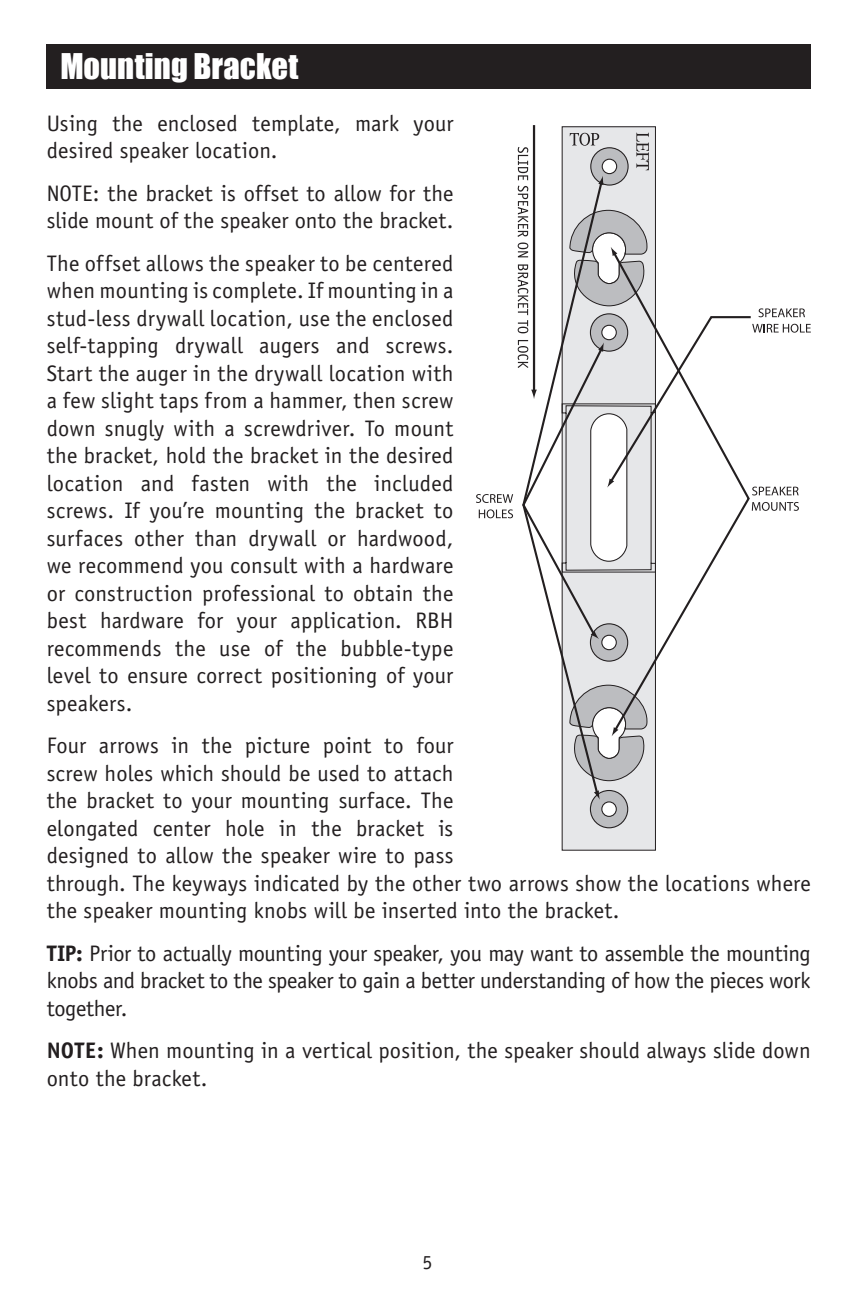
<style>
.page{position:relative;width:855px;height:1305px;background:#fff}
.page>*{position:absolute;margin:0;border:0;box-sizing:border-box;transform-origin:0 0}
.t1{font:32.5px "Impact";color:#fff}
.t2{font:22.5px/27.5px "Officina Sans";letter-spacing:.005em;color:#231f20}
.t3{font:20px "Officina Sans";color:#231f20}
.s1{font-weight:700}
</style>
<div class="page">
<div style="left:47px;top:44px;width:764px;height:45px;background:#231f20"></div>
<div style="left:562px;top:127px;width:93px;height:723px;background:#e6e7e9"></div>
<div style="left:590px;top:791px;width:38px;height:37px;background:#bcbdc0;border-radius:50%"></div>
<div style="left:590px;top:790px;width:38px;height:38px;border:1px solid #231f20;border-radius:50%"></div>
<div style="left:602px;top:802px;width:14px;height:14px;background:#fff;border-radius:50%"></div>
<div style="left:601px;top:801px;width:16px;height:16px;border:1px solid #231f20;border-radius:50%"></div>
<hr style="left:533px;top:125px;width:2px;height:267px;background:#231f20">
<svg style="left:594px;top:790px;width:6px;height:10px"></svg>
<svg style="left:476px;top:133px;width:335px;height:649px"></svg>
<h1 class="t1" style="left:60px;top:41px;width:239px">Mounting Bracket</h1>
<p class="t2" style="left:47px;top:110px;width:408px">Using the enclosed template, mark your desired speaker location.</p>
<p class="t2" style="left:47px;top:180px;width:408px">NOTE: the bracket is offset to allow for the slide mount of the speaker onto the bracket.</p>
<p class="t2" style="left:47px;top:250px;width:408px;text-align:justify">The offset allows the speaker to be centered when mounting is complete. If mounting in a stud-less drywall location, use the enclosed self-tapping drywall augers and screws.<br>Start the auger in the drywall location with a few slight taps from a hammer, then screw down snugly with a screwdriver. To mount the bracket, hold the bracket in the desired location and fasten with the included screws. If you’re mounting the bracket to surfaces other than drywall or hardwood, we recommend you consult with a hardware or construction professional to obtain the best hardware for your application. RBH recommends the use of the bubble-type level to ensure correct positioning of your speakers.</p>
<p class="t2" style="left:47px;top:732px;width:766px">Four arrows in the picture point to four<br>screw holes which should be used to attach<br>the bracket to your mounting surface. The<br>elongated center hole in the bracket is<br>designed to allow the speaker wire to pass<br>through. The keyways indicated by the other two arrows show the locations where the speaker mounting knobs will be inserted into the bracket.</p>
<p class="t2" style="left:47px;top:940px;width:766px;text-align:justify"><span class="s1">TIP:</span> Prior to actually mounting your speaker, you may want to assemble the mounting knobs and bracket to the speaker to gain a better understanding of how the pieces work together.</p>
<p class="t2" style="left:47px;top:1037px;width:766px"><span class="s1">NOTE:</span> When mounting in a vertical position, the speaker should always slide down onto the bracket.</p>
<p class="t3" style="left:422px;top:1251px;width:11px">5</p>
</div>
